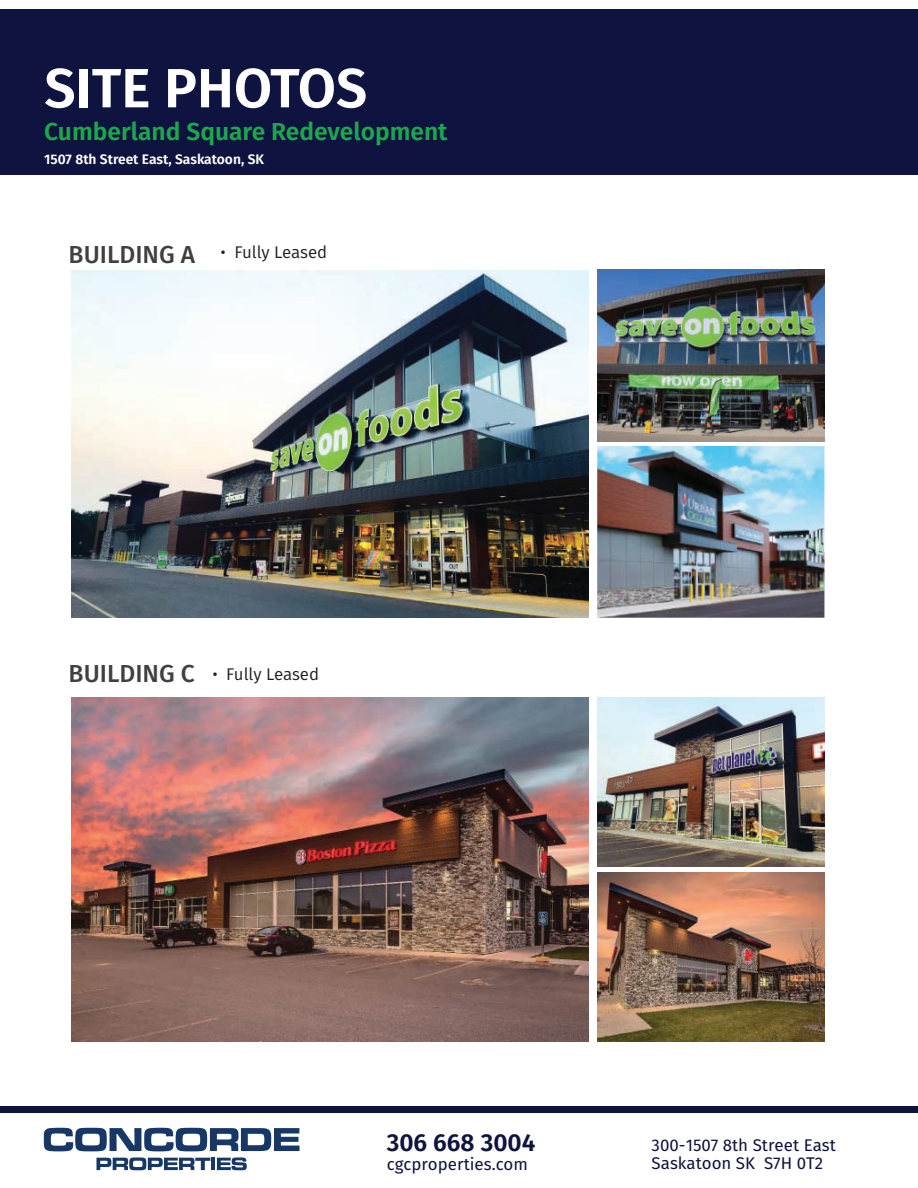
<style>
.page{position:relative;width:918px;height:1188px;background:#fff}
.page>*{position:absolute;margin:0;border:0;box-sizing:border-box;transform-origin:0 0}
.t1{font:600 55.35px "Fira Sans";color:#fff}
.t2{font:600 24.6px "Fira Sans";color:#1ca74e}
.t3{font:500 24.6px "Fira Sans";color:#404041}
.t4{font:600 24.6px "Fira Sans";color:#0e133f}
.t5{font:16.95px/18.5px "Fira Sans";color:#0e133f}
.t6{font:16.95px "Fira Sans";letter-spacing:-.01em;color:#231f20}
.t7{font:600 13.8px "Fira Sans";color:#fff}
</style>
<div class="page">
<div style="left:0;top:9px;width:918px;height:166px;background:#0e133f"></div>
<svg style="left:44px;top:1128px;width:256px;height:23px"></svg>
<svg style="left:96px;top:1157px;width:114px;height:13px"></svg>
<hr style="left:211px;top:1158px;width:4px;height:12px;background:#173866">
<svg style="left:217px;top:1157px;width:30px;height:13px"></svg>
<img style="left:597px;top:270px;width:227px;height:171px">
<img style="left:72px;top:270px;width:517px;height:348px">
<img style="left:597px;top:697px;width:227px;height:169px">
<img style="left:597px;top:873px;width:227px;height:169px">
<img style="left:72px;top:697px;width:517px;height:345px">
<div style="left:0;top:1106px;width:918px;height:7px;background:#0e133f"></div>
<img style="left:597px;top:446px;width:227px;height:172px">
<h1 class="t1" style="left:44px;top:43px;width:324px">SITE PHOTOS</h1>
<h2 class="t2" style="left:44px;top:111px;width:405px">Cumberland Square Redevelopment</h2>
<p class="t7" style="left:44px;top:147px;width:221px">1507 8th Street East, Saskatoon, SK</p>
<h2 class="t3" style="left:69px;top:234px;width:128px">BUILDING A</h2>
<p class="t6" style="left:221px;top:239px;width:108px">• Fully Leased</p>
<h2 class="t3" style="left:69px;top:654px;width:128px">BUILDING C</h2>
<p class="t6" style="left:212px;top:662px;width:108px">• Fully Leased</p>
<h2 class="t4" style="left:387px;top:1122px;width:150px">306 668 3004</h2>
<p class="t5" style="left:387px;top:1154px;width:143px">cgcproperties.com</p>
<p class="t5" style="left:652px;top:1135px;width:186px">300-1507 8th Street East<br>Saskatoon SK S7H 0T2</p>
</div>
